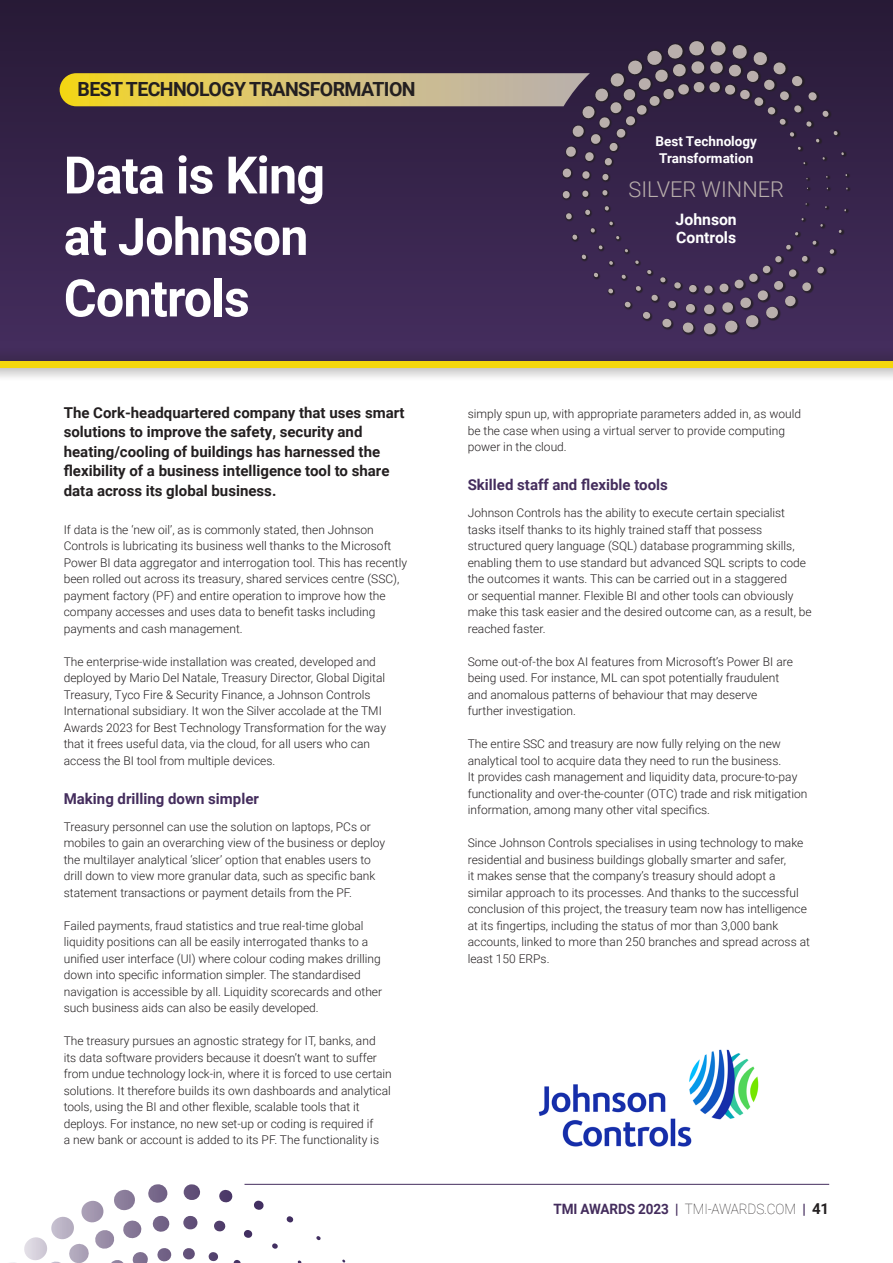
<style>
.page{position:relative;width:893px;height:1263px;background:#fff}
.page>*{position:absolute;margin:0;border:0;box-sizing:border-box;transform-origin:0 0}
.t1{font:700 51.75px/61.5px "Roboto";letter-spacing:-.015em;color:#fff}
.t2{font:300 21.75px "Roboto";color:#b9afac}
.t3{font:700 19.5px "Roboto";letter-spacing:-.03em;color:#231f20}
.t4{font:700 15.75px/18.9px "Roboto";color:#fff}
.t5{font:700 15px/19.5px "Roboto";color:#231f20}
.t6{font:700 15px "Roboto";color:#442d5d}
.t7{font:700 14.25px "Roboto";letter-spacing:-.01em;color:#442d5d;scale:.95 1}
.t8{font:700 13.5px/16.2px "Roboto";color:#fff}
.t9{font:300 12px/16.5px "Roboto";color:#231f20}
.s1{font-weight:100;color:#231f20}
.s2{font-size:15px;color:#231f20}
</style>
<div class="page">
<hr style="left:244px;top:1184px;width:585px;height:1px;background:#442d5d">
<svg style="left:184px;top:1184px;width:16px;height:16px"></svg>
<svg style="left:219px;top:1189px;width:14px;height:14px"></svg>
<svg style="left:254px;top:1200px;width:10px;height:10px"></svg>
<svg style="left:286px;top:1216px;width:8px;height:7px"></svg>
<svg style="left:316px;top:1236px;width:5px;height:4px"></svg>
<svg style="left:183px;top:1248px;width:12px;height:11px"></svg>
<svg style="left:208px;top:1252px;width:10px;height:9px"></svg>
<svg style="left:233px;top:1260px;width:8px;height:3px"></svg>
<svg style="left:183px;top:1216px;width:15px;height:13px"></svg>
<svg style="left:214px;top:1220px;width:12px;height:12px"></svg>
<svg style="left:243px;top:1230px;width:10px;height:8px"></svg>
<svg style="left:272px;top:1243px;width:6px;height:6px"></svg>
<svg style="left:11px;top:1184px;width:160px;height:79px"></svg>
<div style="left:0;top:0;width:893px;height:342px;background:linear-gradient(to bottom,#271a36,#432c5c)"></div>
<div style="left:0;top:347px;width:893px;height:35px;background:#231f20;opacity:.75"></div>
<div style="left:0;top:361px;width:893px;height:7px;background:#f4d70d"></div>
<div style="left:562px;top:40px;width:288px;height:297px;background:#231f20;opacity:.75"></div>
<svg style="left:829px;top:249px;width:5px;height:5px"></svg>
<svg style="left:817px;top:266px;width:7px;height:8px"></svg>
<svg style="left:682px;top:322px;width:12px;height:11px"></svg>
<svg style="left:662px;top:318px;width:10px;height:10px"></svg>
<svg style="left:642px;top:311px;width:9px;height:8px"></svg>
<svg style="left:624px;top:301px;width:7px;height:7px"></svg>
<svg style="left:608px;top:288px;width:5px;height:6px"></svg>
<svg style="left:594px;top:272px;width:4px;height:5px"></svg>
<svg style="left:581px;top:254px;width:5px;height:5px"></svg>
<svg style="left:572px;top:234px;width:5px;height:6px"></svg>
<svg style="left:566px;top:213px;width:6px;height:7px"></svg>
<svg style="left:563px;top:191px;width:7px;height:7px"></svg>
<div style="left:689px;top:41px;width:15px;height:15px;background:#b9afac;border-radius:7px"></div>
<svg style="left:795px;top:232px;width:3px;height:4px"></svg>
<svg style="left:786px;top:244px;width:5px;height:6px"></svg>
<svg style="left:689px;top:285px;width:8px;height:7px"></svg>
<svg style="left:674px;top:282px;width:7px;height:7px"></svg>
<svg style="left:660px;top:277px;width:6px;height:6px"></svg>
<svg style="left:647px;top:270px;width:5px;height:4px"></svg>
<svg style="left:635px;top:260px;width:4px;height:4px"></svg>
<svg style="left:609px;top:221px;width:4px;height:4px"></svg>
<svg style="left:605px;top:206px;width:4px;height:5px"></svg>
<svg style="left:602px;top:190px;width:5px;height:5px"></svg>
<div style="left:693px;top:82px;width:11px;height:10px;background:#b9afac;border-radius:5px"></div>
<svg style="left:812px;top:240px;width:5px;height:5px"></svg>
<svg style="left:704px;top:256px;width:107px;height:78px;background:#503e60"></svg>
<svg style="left:686px;top:304px;width:9px;height:9px"></svg>
<svg style="left:668px;top:300px;width:8px;height:8px"></svg>
<svg style="left:651px;top:294px;width:7px;height:7px"></svg>
<svg style="left:636px;top:286px;width:5px;height:5px"></svg>
<svg style="left:621px;top:274px;width:5px;height:5px"></svg>
<svg style="left:609px;top:261px;width:4px;height:4px"></svg>
<svg style="left:598px;top:245px;width:5px;height:5px"></svg>
<svg style="left:590px;top:228px;width:5px;height:5px"></svg>
<svg style="left:585px;top:209px;width:5px;height:6px"></svg>
<svg style="left:582px;top:190px;width:6px;height:7px"></svg>
<svg style="left:60px;top:44px;width:629px;height:136px;background:#55444f"></svg>
<div style="left:691px;top:61px;width:13px;height:13px;background:#b9afac;border-radius:6px"></div>
<svg style="left:709px;top:41px;width:135px;height:123px;background:#3c2d4a"></svg>
<img style="left:538px;top:1049px;width:221px;height:98px">
<h3 class="t3" style="left:78px;top:76px;width:340px">BEST TECHNOLOGY TRANSFORMATION</h3>
<h1 class="t1" style="left:64px;top:142px;width:263px">Data is King at Johnson<br>Controls</h1>
<p class="t5" style="left:64px;top:402px;width:342px">The Cork-headquartered company that uses smart solutions to improve the safety, security and heating/cooling of buildings has harnessed the flexibility of a business intelligence tool to share data across its global business.</p>
<p class="t9" style="left:64px;top:521px;width:345px">If data is the ‘new oil’, as is commonly stated, then Johnson Controls is lubricating its business well thanks to the Microsoft Power BI data aggregator and interrogation tool. This has recently been rolled out across its treasury, shared services centre (SSC), payment factory (PF) and entire operation to improve how the company accesses and uses data to benefit tasks including payments and cash management.</p>
<p class="t9" style="left:64px;top:653px;width:324px">The enterprise-wide installation was created, developed and deployed by Mario Del Natale, Treasury Director, Global Digital Treasury, Tyco Fire &amp; Security Finance, a Johnson Controls International subsidiary. It won the Silver accolade at the TMI Awards 2023 for Best Technology Transformation for the way that it frees useful data, via the cloud, for all users who can access the BI tool from multiple devices.</p>
<p class="t6" style="left:64px;top:788px;width:197px">Making drilling down simpler</p>
<p class="t9" style="left:64px;top:818px;width:323px">Treasury personnel can use the solution on laptops, PCs or mobiles to gain an overarching view of the business or deploy the multilayer analytical ‘slicer’ option that enables users to drill down to view more granular data, such as specific bank statement transactions or payment details from the PF.</p>
<p class="t9" style="left:64px;top:917px;width:320px">Failed payments, fraud statistics and true real-time global liquidity positions can all be easily interrogated thanks to a unified user interface (UI) where colour coding makes drilling down into specific information simpler. The standardised navigation is accessible by all. Liquidity scorecards and other such business aids can also be easily developed.</p>
<p class="t9" style="left:64px;top:1032px;width:330px">The treasury pursues an agnostic strategy for IT, banks, and<br>its data software providers because it doesn’t want to suffer from undue technology lock-in, where it is forced to use certain solutions. It therefore builds its own dashboards and analytical tools, using the BI and other flexible, scalable tools that it deploys. For instance, no new set-up or coding is required if<br>a new bank or account is added to its PF. The functionality is</p>
<p class="t8" style="left:655px;top:133px;width:103px">Best Technology<br>Transformation</p>
<h2 class="t2" style="left:628px;top:174px;width:157px">SILVER WINNER</h2>
<h3 class="t4" style="left:676px;top:209px;width:63px">Johnson<br>Controls</h3>
<p class="t9" style="left:468px;top:405px;width:335px">simply spun up, with appropriate parameters added in, as would be the case when using a virtual server to provide computing power in the cloud.</p>
<p class="t6" style="left:468px;top:474px;width:202px">Skilled staff and flexible tools</p>
<p class="t9" style="left:468px;top:504px;width:345px">Johnson Controls has the ability to execute certain specialist tasks itself thanks to its highly trained staff that possess structured query language (SQL) database programming skills, enabling them to use standard but advanced SQL scripts to code the outcomes it wants. This can be carried out in a staggered<br>or sequential manner. Flexible BI and other tools can obviously make this task easier and the desired outcome can, as a result, be reached faster.</p>
<p class="t9" style="left:468px;top:653px;width:327px">Some out-of-the box AI features from Microsoft’s Power BI are being used. For instance, ML can spot potentially fraudulent and anomalous patterns of behaviour that may deserve further investigation.</p>
<p class="t9" style="left:468px;top:735px;width:341px">The entire SSC and treasury are now fully relying on the new analytical tool to acquire data they need to run the business.<br>It provides cash management and liquidity data, procure-to-pay functionality and over-the-counter (OTC) trade and risk mitigation information, among many other vital specifics.</p>
<p class="t9" style="left:468px;top:834px;width:344px">Since Johnson Controls specialises in using technology to make residential and business buildings globally smarter and safer,<br>it makes sense that the company’s treasury should adopt a similar approach to its processes. And thanks to the successful conclusion of this project, the treasury team now has intelligence at its fingertips, including the status of mor than 3,000 bank accounts, linked to more than 250 branches and spread across at least 150 ERPs.</p>
<p class="t7" style="left:553px;top:1198px;width:292px">TMI AWARDS 2023 | <span class="s1">TMI-AWARDS.COM</span> | <span class="s2">41</span></p>
</div>
